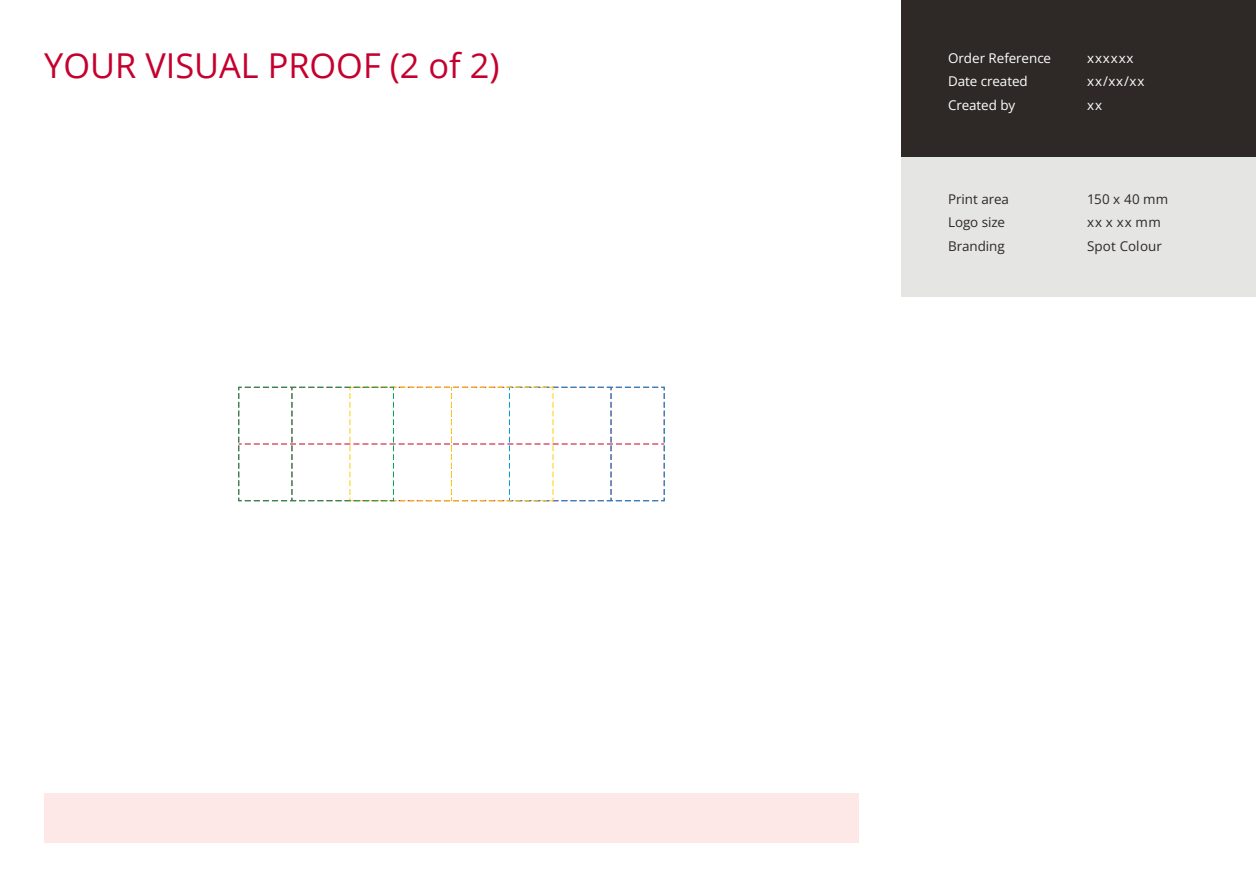
<style>
.page{position:relative;width:1256px;height:888px;background:#fff}
.page>*{position:absolute;margin:0;border:0;box-sizing:border-box;transform-origin:0 0}
.t1{font:34.3px "Open Sans";color:#c5002e}
.t2{font:700 13.4px/23.9px "Open Sans";letter-spacing:-.005em;color:#fff}
.t3{font:700 13.4px/23.9px "Open Sans";letter-spacing:-.005em;color:#2e2926}
.t4{font:13.4px/23.9px "Open Sans";letter-spacing:.015em;color:#2e2926}
.t5{font:13.4px/23.9px "Open Sans";letter-spacing:.065em;color:#fff}
</style>
<div class="page">
<div style="left:44px;top:793px;width:814px;height:50px;background:#fde8e7"></div>
<div style="left:901px;top:0;width:354px;height:157px;background:#2e2926"></div>
<div style="left:901px;top:157px;width:354px;height:139px;background:#e5e5e3"></div>
<svg style="left:238px;top:386px;width:427px;height:115px"></svg>
<h1 class="t1" style="left:44px;top:42px;width:456px">YOUR VISUAL PROOF (2 of 2)</h1>
<p class="t2" style="left:948px;top:45px;width:104px">Order Reference<br>Date created<br>Created by</p>
<p class="t5" style="left:1086px;top:45px;width:59px">xxxxxx xx/xx/xx xx</p>
<p class="t3" style="left:948px;top:186px;width:62px">Print area<br>Logo size<br>Branding</p>
<p class="t4" style="left:1086px;top:186px;width:83px">150 x 40 mm xx x xx mm<br>Spot Colour</p>
</div>
